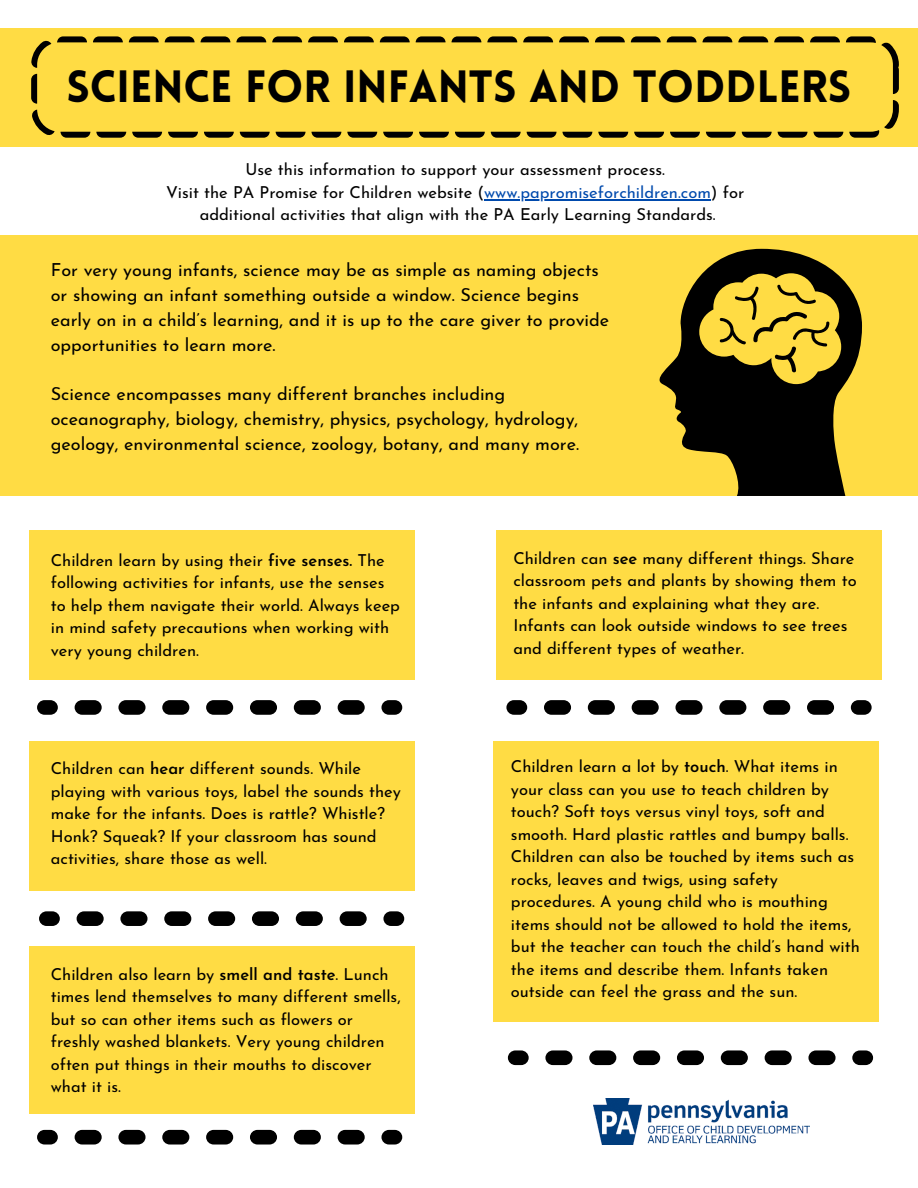
<style>
.page{position:relative;width:918px;height:1188px;background:#fff}
.page>*{position:absolute;margin:0;border:0;box-sizing:border-box;transform-origin:0 0}
.t1{font:900 44.25px "Lovelo";color:#000}
.t2{font:18px/24.8px "Josefin Sans";color:#000}
.t3{font:16.5px/22.5px "Josefin Sans";color:#000}
.s1{color:#004aad}
.s2{font-weight:600}
</style>
<div class="page">
<div style="left:0;top:28px;width:918px;height:118px;background:#ffdc44"></div>
<svg style="left:31px;top:36px;width:868px;height:102px"></svg>
<div style="left:0;top:235px;width:918px;height:261px;background:#ffdc44"></div>
<svg style="left:660px;top:249px;width:202px;height:247px;fill:#000"></svg>
<svg style="left:719px;top:284px;width:110px;height:89px"></svg>
<div style="left:29px;top:531px;width:386px;height:149px;background:#ffdc44"></div>
<div style="left:496px;top:531px;width:386px;height:149px;background:#ffdc44"></div>
<div style="left:29px;top:741px;width:386px;height:150px;background:#ffdc44"></div>
<div style="left:493px;top:741px;width:386px;height:280px;background:#ffdc44"></div>
<div style="left:29px;top:947px;width:386px;height:167px;background:#ffdc44"></div>
<div style="left:381px;top:700px;width:21px;height:15px;background:#000;border-radius:7px"></div>
<svg style="left:75px;top:700px;width:290px;height:15px"></svg>
<div style="left:37px;top:700px;width:21px;height:15px;background:#000;border-radius:7px"></div>
<div style="left:851px;top:700px;width:21px;height:15px;background:#000;border-radius:7px"></div>
<svg style="left:544px;top:700px;width:290px;height:15px"></svg>
<div style="left:506px;top:700px;width:21px;height:15px;background:#000;border-radius:7px"></div>
<div style="left:383px;top:911px;width:21px;height:15px;background:#000;border-radius:7px"></div>
<svg style="left:77px;top:911px;width:290px;height:15px"></svg>
<div style="left:39px;top:911px;width:21px;height:15px;background:#000;border-radius:7px"></div>
<div style="left:852px;top:1050px;width:21px;height:15px;background:#000;border-radius:7px"></div>
<svg style="left:545px;top:1050px;width:291px;height:15px"></svg>
<div style="left:508px;top:1050px;width:21px;height:15px;background:#000;border-radius:7px"></div>
<div style="left:381px;top:1130px;width:21px;height:15px;background:#000;border-radius:7px"></div>
<svg style="left:75px;top:1130px;width:290px;height:15px"></svg>
<div style="left:37px;top:1130px;width:21px;height:15px;background:#000;border-radius:7px"></div>
<img style="left:594px;top:1099px;width:216px;height:46px">
<hr style="left:484px;top:199px;width:227px;height:1px;background:#004aad">
<p class="t1" style="left:67px;top:69px;width:786px">SCIENCE FOR INFANTS AND TODDLERS</p>
<p class="t3" style="left:245px;top:160px;width:421px">Use this information to support your assessment process.</p>
<p class="t3" style="left:166px;top:183px;width:580px">Visit the PA Promise for Children website (<span class="s1">www.papromiseforchildren.com</span>) for</p>
<p class="t3" style="left:200px;top:205px;width:518px">additional activities that align with the PA Early Learning Standards.</p>
<p class="t2" style="left:51px;top:260px;width:560px">For very young infants, science may be as simple as naming objects or showing an infant something outside a window. Science begins early on in a child’s learning, and it is up to the care giver to provide opportunities to learn more.</p>
<p class="t2" style="left:51px;top:383px;width:530px">Science encompasses many different branches including oceanography, biology, chemistry, physics, psychology, hydrology, geology, environmental science, zoology, botany, and many more.</p>
<p class="t3" style="left:51px;top:551px;width:351px">Children learn by using their <span class="s2">five senses.</span> The following activities for infants, use the senses to help them navigate their world. Always keep in mind safety precautions when working with very young children.</p>
<p class="t3" style="left:513px;top:548px;width:345px">Children can <span class="s2">see</span> many different things. Share classroom pets and plants by showing them to the infants and explaining what they are.<br>Infants can look outside windows to see trees and different types of weather.</p>
<p class="t3" style="left:51px;top:759px;width:352px">Children can <span class="s2">hear</span> different sounds. While playing with various toys, label the sounds they make for the infants. Does is rattle? Whistle?<br>Honk? Squeak? If your classroom has sound activities, share those as well.</p>
<p class="t3" style="left:511px;top:757px;width:350px">Children learn a lot by <span class="s2">touch</span>. What items in your class can you use to teach children by touch? Soft toys versus vinyl toys, soft and smooth. Hard plastic rattles and bumpy balls.<br>Children can also be touched by items such as rocks, leaves and twigs, using safety procedures. A young child who is mouthing items should not be allowed to hold the items, but the teacher can touch the child’s hand with the items and describe them. Infants taken outside can feel the grass and the sun.</p>
<p class="t3" style="left:51px;top:964px;width:351px">Children also learn by <span class="s2">smell and taste</span>. Lunch times lend themselves to many different smells, but so can other items such as flowers or freshly washed blankets. Very young children often put things in their mouths to discover what it is.</p>
</div>
